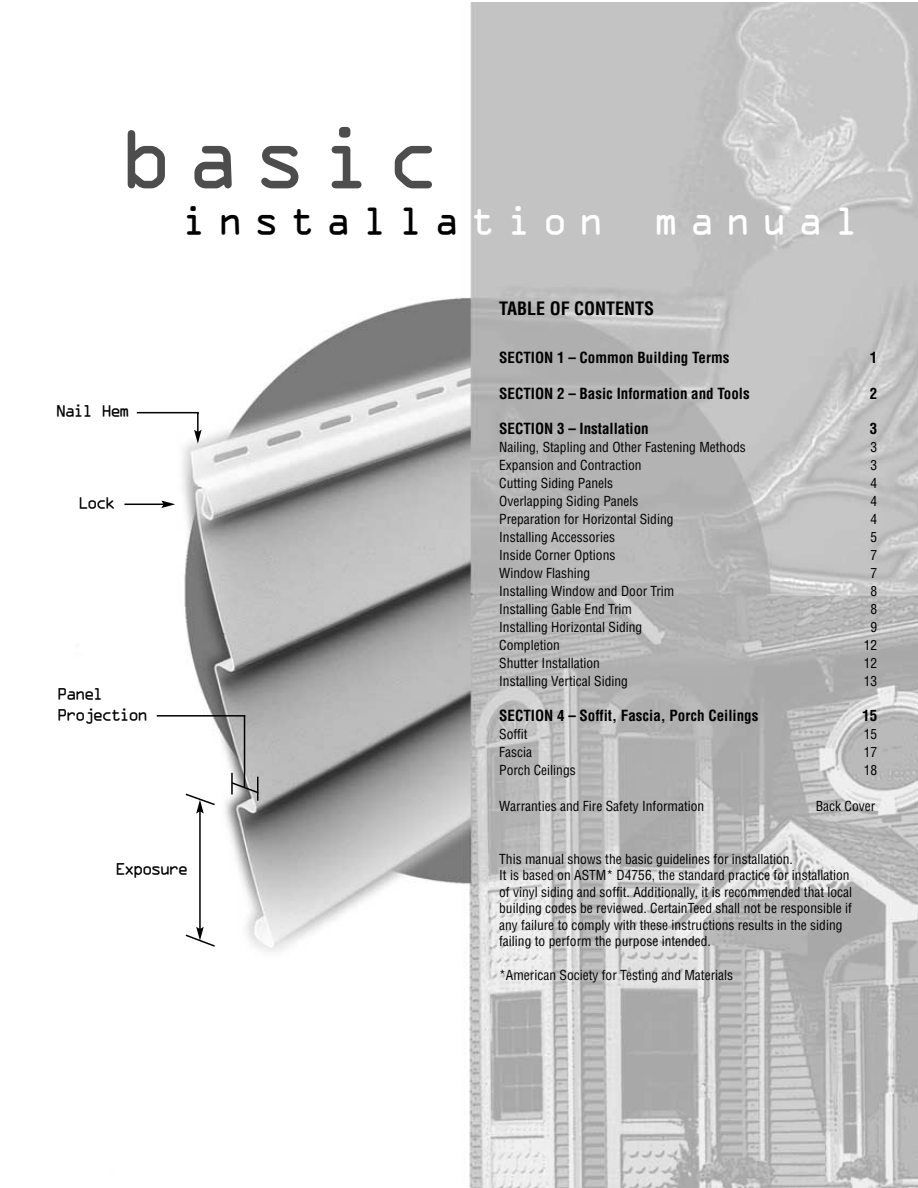
<style>
.page{position:relative;width:918px;height:1188px;background:#fff}
.page>*{position:absolute;margin:0;border:0;box-sizing:border-box;transform-origin:0 0}
.t1{font:90px "OCR Aby BT";letter-spacing:.125em;color:#4d4d4d}
.t2{font:42px "OCR Aby BT";letter-spacing:.24em;color:#fff}
.t3{font:18px/21.6px "OCR Aby BT";letter-spacing:-.125em;color:#000}
.t4{font:700 condensed 18px "Helvetica";color:#000}
.t5{font:700 condensed 15px "Helvetica";color:#000}
.t6{font:condensed 13.5px/16.5px "Helvetica";color:#000}
.s1{color:#000}
</style>
<div class="page">
<img style="left:124px;top:3px;width:794px;height:1185px">
<hr style="left:137px;top:412px;width:62px;height:1px;background:#000">
<svg style="left:194px;top:413px;width:8px;height:31px"></svg>
<hr style="left:157px;top:715px;width:88px;height:2px;background:#000">
<hr style="left:244px;top:716px;width:1px;height:72px;background:#000">
<hr style="left:124px;top:504px;width:40px;height:1px;background:#000">
<svg style="left:161px;top:501px;width:14px;height:7px"></svg>
<hr style="left:257px;top:777px;width:2px;height:24px;background:#000">
<hr style="left:231px;top:773px;width:2px;height:21px;background:#000">
<hr style="left:199px;top:811px;width:2px;height:118px;background:#000">
<svg style="left:184px;top:792px;width:32px;height:22px"></svg>
<svg style="left:230px;top:781px;width:30px;height:14px"></svg>
<svg style="left:184px;top:927px;width:32px;height:21px"></svg>
<h1 class="t1" style="left:119px;top:130px;width:324px">basic</h1>
<h2 class="t2" style="left:181px;top:208px;width:680px"><span class="s1">installa</span>tion manual</h2>
<h3 class="t3" style="left:56px;top:401px;width:76px">Nail Hem</h3>
<h3 class="t3" style="left:78px;top:494px;width:39px">Lock</h3>
<h3 class="t3" style="left:57px;top:685px;width:93px">Panel<br>Projection</h3>
<h3 class="t3" style="left:115px;top:860px;width:75px">Exposure</h3>
<h3 class="t4" style="left:499px;top:301px;width:157px">TABLE OF CONTENTS</h3>
<p class="t5" style="left:499px;top:352px;width:232px">SECTION 1 – Common Building Terms</p>
<p class="t5" style="left:870px;top:352px;width:9px">1</p>
<p class="t5" style="left:499px;top:387px;width:252px">SECTION 2 – Basic Information and Tools</p>
<p class="t5" style="left:870px;top:387px;width:9px">2</p>
<p class="t5" style="left:499px;top:423px;width:151px">SECTION 3 – Installation</p>
<p class="t5" style="left:870px;top:423px;width:9px">3</p>
<p class="t6" style="left:499px;top:440px;width:248px">Nailing, Stapling and Other Fastening Methods</p>
<p class="t6" style="left:870px;top:440px;width:8px">3</p>
<p class="t6" style="left:499px;top:458px;width:144px">Expansion and Contraction</p>
<p class="t6" style="left:870px;top:458px;width:8px">3</p>
<p class="t6" style="left:499px;top:476px;width:115px">Cutting Siding Panels</p>
<p class="t6" style="left:870px;top:476px;width:8px">4</p>
<p class="t6" style="left:499px;top:494px;width:141px">Overlapping Siding Panels</p>
<p class="t6" style="left:870px;top:494px;width:8px">4</p>
<p class="t6" style="left:499px;top:512px;width:176px">Preparation for Horizontal Siding</p>
<p class="t6" style="left:870px;top:512px;width:8px">4</p>
<p class="t6" style="left:499px;top:530px;width:117px">Installing Accessories</p>
<p class="t6" style="left:870px;top:530px;width:8px">5</p>
<p class="t6" style="left:499px;top:548px;width:118px">Inside Corner Options</p>
<p class="t6" style="left:870px;top:548px;width:8px">7</p>
<p class="t6" style="left:499px;top:566px;width:93px">Window Flashing</p>
<p class="t6" style="left:870px;top:566px;width:8px">7</p>
<p class="t6" style="left:499px;top:584px;width:177px">Installing Window and Door Trim</p>
<p class="t6" style="left:870px;top:584px;width:8px">8</p>
<p class="t6" style="left:499px;top:602px;width:134px">Installing Gable End Trim</p>
<p class="t6" style="left:870px;top:602px;width:8px">8</p>
<p class="t6" style="left:499px;top:620px;width:145px">Installing Horizontal Siding</p>
<p class="t6" style="left:870px;top:620px;width:8px">9</p>
<p class="t6" style="left:499px;top:638px;width:62px">Completion</p>
<p class="t6" style="left:864px;top:638px;width:15px">12</p>
<p class="t6" style="left:499px;top:656px;width:102px">Shutter Installation</p>
<p class="t6" style="left:864px;top:656px;width:15px">12</p>
<p class="t6" style="left:499px;top:674px;width:130px">Installing Vertical Siding</p>
<p class="t6" style="left:864px;top:674px;width:15px">13</p>
<p class="t5" style="left:499px;top:710px;width:261px">SECTION 4 – Soffit, Fascia, Porch Ceilings</p>
<p class="t5" style="left:862px;top:710px;width:16px">15</p>
<p class="t6" style="left:499px;top:727px;width:30px">Soffit</p>
<p class="t6" style="left:864px;top:727px;width:15px">15</p>
<p class="t6" style="left:499px;top:745px;width:34px">Fascia</p>
<p class="t6" style="left:864px;top:745px;width:15px">17</p>
<p class="t6" style="left:499px;top:763px;width:78px">Porch Ceilings</p>
<p class="t6" style="left:864px;top:763px;width:15px">18</p>
<p class="t6" style="left:499px;top:799px;width:207px">Warranties and Fire Safety Information</p>
<p class="t6" style="left:816px;top:799px;width:61px">Back Cover</p>
<p class="t6" style="left:499px;top:852px;width:355px">This manual shows the basic guidelines for installation.<br>It is based on ASTM* D4756, the standard practice for installation of vinyl siding and soffit. Additionally, it is recommended that local building codes be reviewed. CertainTeed shall not be responsible if any failure to comply with these instructions results in the siding failing to perform the purpose intended.</p>
<p class="t6" style="left:499px;top:968px;width:235px">*American Society for Testing and Materials</p>
</div>
